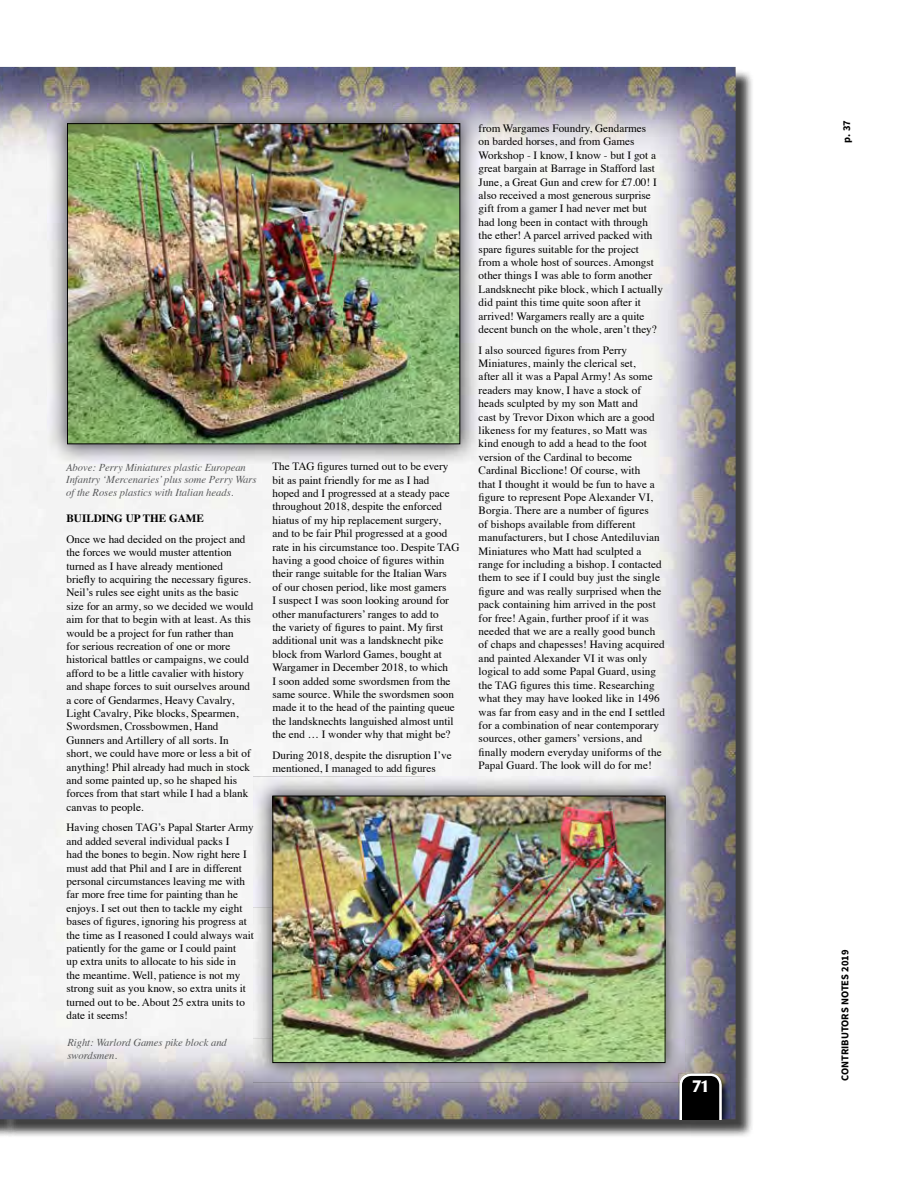
<style>
.page{position:relative;width:918px;height:1188px;background:#fff}
.page>*{position:absolute;margin:0;border:0;box-sizing:border-box;transform-origin:0 0}
.t1{font:700 14.85px "Penumbra Flare Std";color:#fff}
.t2{font:11.1px/13.4px "Times";color:#000}
.t3{font:700 11.1px "Times";color:#000}
.t4{font:italic 10.5px/12.6px "Times";color:#58595b}
.t5{font:700 10.5px "Source Sans Pro";color:#000}
</style>
<div class="page">
<div style="left:2px;top:69px;width:752px;height:1069px;background:#000;opacity:.75"></div>
<img style="left:0;top:67px;width:736px;height:1052px">
<img style="left:722px;top:1074px;width:8px;height:45px">
<img style="left:48px;top:104px;width:432px;height:360px">
<img style="left:69px;top:125px;width:389px;height:317px">
<div style="left:67px;top:123px;width:393px;height:321px;border:1px solid #000"></div>
<img style="left:253px;top:776px;width:432px;height:306px">
<svg style="left:678px;top:1073px;width:44px;height:46px;background:#2f2e2e"></svg>
<img style="left:274px;top:798px;width:389px;height:263px">
<div style="left:272px;top:796px;width:393px;height:267px;border:1px solid #000"></div>
<p class="t4" style="left:66px;top:460px;width:192px">Above: Perry Miniatures plastic European<br>Infantry ‘Mercenaries’ plus some Perry Wars of the Roses plastics with Italian heads.</p>
<p class="t3" style="left:67px;top:508px;width:139px">BUILDING UP THE GAME</p>
<p class="t2" style="left:67px;top:531px;width:188px">Once we had decided on the project and the forces we would muster attention turned as I have already mentioned briefly to acquiring the necessary figures.<br>Neil’s rules see eight units as the basic size for an army, so we decided we would aim for that to begin with at least. As this would be a project for fun rather than<br>for serious recreation of one or more historical battles or campaigns, we could afford to be a little cavalier with history and shape forces to suit ourselves around a core of Gendarmes, Heavy Cavalry, Light Cavalry, Pike blocks, Spearmen, Swordsmen, Crossbowmen, Hand Gunners and Artillery of all sorts. In short, we could have more or less a bit of anything! Phil already had much in stock and some painted up, so he shaped his forces from that start while I had a blank canvas to people.</p>
<p class="t2" style="left:67px;top:820px;width:189px">Having chosen TAG’s Papal Starter Army and added several individual packs I<br>had the bones to begin. Now right here I must add that Phil and I are in different personal circumstances leaving me with far more free time for painting than he enjoys. I set out then to tackle my eight bases of figures, ignoring his progress at the time as I reasoned I could always wait patiently for the game or I could paint<br>up extra units to allocate to his side in<br>the meantime. Well, patience is not my strong suit as you know, so extra units it turned out to be. About 25 extra units to date it seems!</p>
<p class="t4" style="left:67px;top:1036px;width:161px">Right: Warlord Games pike block and swordsmen.</p>
<p class="t2" style="left:272px;top:459px;width:189px">The TAG figures turned out to be every bit as paint friendly for me as I had<br>hoped and I progressed at a steady pace throughout 2018, despite the enforced hiatus of my hip replacement surgery, and to be fair Phil progressed at a good rate in his circumstance too. Despite TAG having a good choice of figures within their range suitable for the Italian Wars<br>of our chosen period, like most gamers<br>I suspect I was soon looking around for other manufacturers’ ranges to add to<br>the variety of figures to paint. My first additional unit was a landsknecht pike block from Warlord Games, bought at Wargamer in December 2018, to which<br>I soon added some swordsmen from the same source. While the swordsmen soon made it to the head of the painting queue the landsknechts languished almost until the end … I wonder why that might be?</p>
<p class="t2" style="left:272px;top:747px;width:181px">During 2018, despite the disruption I’ve mentioned, I managed to add figures</p>
<p class="t2" style="left:479px;top:121px;width:186px">from Wargames Foundry, Gendarmes<br>on barded horses, and from Games Workshop - I know, I know - but I got a great bargain at Barrage in Stafford last June, a Great Gun and crew for £7.00! I also received a most generous surprise gift from a gamer I had never met but had long been in contact with through the ether! A parcel arrived packed with spare figures suitable for the project from a whole host of sources. Amongst other things I was able to form another Landsknecht pike block, which I actually did paint this time quite soon after it arrived! Wargamers really are a quite decent bunch on the whole, aren’t they?</p>
<p class="t2" style="left:479px;top:342px;width:188px">I also sourced figures from Perry Miniatures, mainly the clerical set,<br>after all it was a Papal Army! As some readers may know, I have a stock of heads sculpted by my son Matt and<br>cast by Trevor Dixon which are a good likeness for my features, so Matt was kind enough to add a head to the foot version of the Cardinal to become Cardinal Bicclione! Of course, with<br>that I thought it would be fun to have a figure to represent Pope Alexander VI, Borgia. There are a number of figures<br>of bishops available from different manufacturers, but I chose Antediluvian Miniatures who Matt had sculpted a range for including a bishop. I contacted them to see if I could buy just the single figure and was really surprised when the pack containing him arrived in the post for free! Again, further proof if it was needed that we are a really good bunch of chaps and chapesses! Having acquired and painted Alexander VI it was only logical to add some Papal Guard, using the TAG figures this time. Researching what they may have looked like in 1496 was far from easy and in the end I settled for a combination of near contemporary sources, other gamers’ versions, and finally modern everyday uniforms of the Papal Guard. The look will do for me!</p>
<h1 class="t1" style="left:693px;top:1077px;width:17px">71</h1>
<p class="t5" style="left:840px;top:143px;width:24px;rotate:-90deg">p. 37</p>
<p class="t5" style="left:838px;top:1081px;width:133px;rotate:-90deg">CONTRIBUTORS NOTES 2019</p>
</div>
